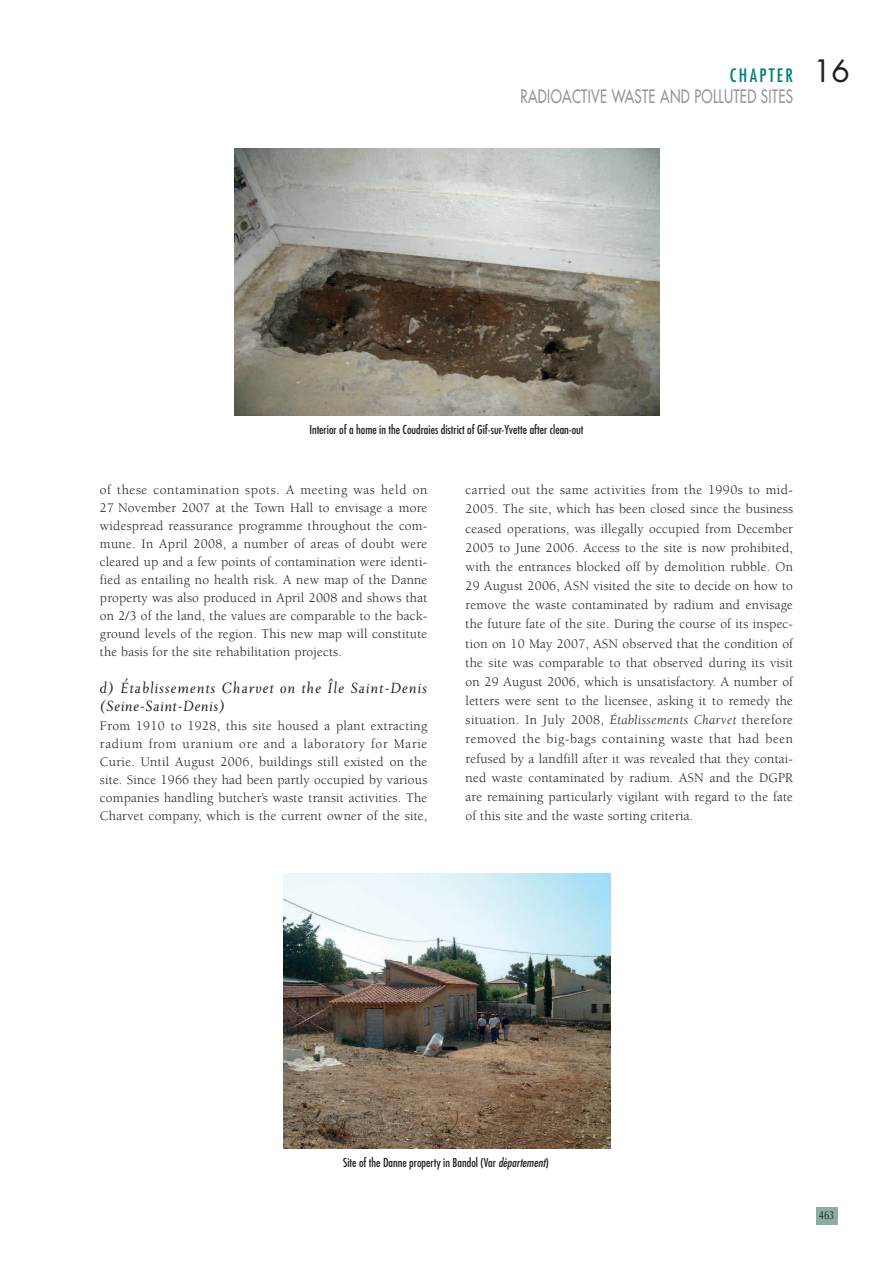
<style>
.page{position:relative;width:893px;height:1263px;background:#fff}
.page>*{position:absolute;margin:0;border:0;box-sizing:border-box;transform-origin:0 0}
.t1{font:30px "Futura";color:#231f20}
.t2{font:italic 18px/18px "Priori Ser Reg";letter-spacing:.045em;color:#231f20}
.t3{font:18px "Futura";letter-spacing:.025em;color:#939598;scale:.75 1}
.t4{font:condensed 18px "Futura";letter-spacing:.13em;color:#007e7a}
.t5{font:13.5px/19.2px "Berkeley";letter-spacing:.015em;color:#231f20;text-align:justify}
.t6{font:condensed 12px "Futura";color:#231f20}
.t7{font:12px "Optima";color:#231f20;scale:.8 1}
.s1{font-style:italic}
</style>
<div class="page">
<div style="left:816px;top:1208px;width:22px;height:17px;background:#8baea1"></div>
<img style="left:235px;top:149px;width:424px;height:267px">
<img style="left:283px;top:873px;width:327px;height:275px">
<h2 class="t4" style="left:730px;top:67px;width:65px">CHAPTER</h2>
<h2 class="t3" style="left:520px;top:87px;width:365px">RADIOACTIVE WASTE AND POLLUTED SITES</h2>
<h1 class="t1" style="left:813px;top:57px;width:38px">16</h1>
<p class="t6" style="left:309px;top:424px;width:276px">Interior of a home in the Coudraies district of Gif-sur-Yvette after clean-out</p>
<p class="t5" style="left:100px;top:482px;width:329px;line-height:18px">of these contamination spots. A meeting was held on 27 November 2007 at the Town Hall to envisage a more widespread reassurance programme throughout the com&shy;mune. In April 2008, a number of areas of doubt were cleared up and a few points of contamination were identi&shy;fied as entailing no health risk. A new map of the Danne property was also produced in April 2008 and shows that on 2/3 of the land, the values are comparable to the back&shy;ground levels of the region. This new map will constitute the basis for the site rehabilitation projects.</p>
<h2 class="t2" style="left:100px;top:678px;width:329px">d) Établissements Charvet on the Île Saint-Denis (Seine-Saint-Denis)</h2>
<p class="t5" style="left:100px;top:718px;width:329px;line-height:18px">From 1910 to 1928, this site housed a plant extracting radium from uranium ore and a laboratory for Marie Curie. Until August 2006, buildings still existed on the site. Since 1966 they had been partly occupied by various companies handling butcher’s waste transit activities. The Charvet company, which is the current owner of the site,</p>
<p class="t5" style="left:466px;top:482px;width:329px">carried out the same activities from the 1990s to mid-2005. The site, which has been closed since the business ceased operations, was illegally occupied from December 2005 to June 2006. Access to the site is now prohibited, with the entrances blocked off by demolition rubble. On 29 August 2006, ASN visited the site to decide on how to remove the waste contaminated by radium and envisage the future fate of the site. During the course of its inspec&shy;tion on 10 May 2007, ASN observed that the condition of the site was comparable to that observed during its visit on 29 August 2006, which is unsatisfactory. A number of letters were sent to the licensee, asking it to remedy the situation. In July 2008, <span class="s1">Établissements Charvet</span> therefore removed the big-bags containing waste that had been refused by a landfill after it was revealed that they contai&shy;ned waste contaminated by radium. ASN and the DGPR are remaining particularly vigilant with regard to the fate of this site and the waste sorting criteria.</p>
<p class="t6" style="left:343px;top:1157px;width:207px">Site of the Danne property in Bandol (Var <span class="s1">département</span>)</p>
<p class="t7" style="left:819px;top:1210px;width:21px">463</p>
</div>
